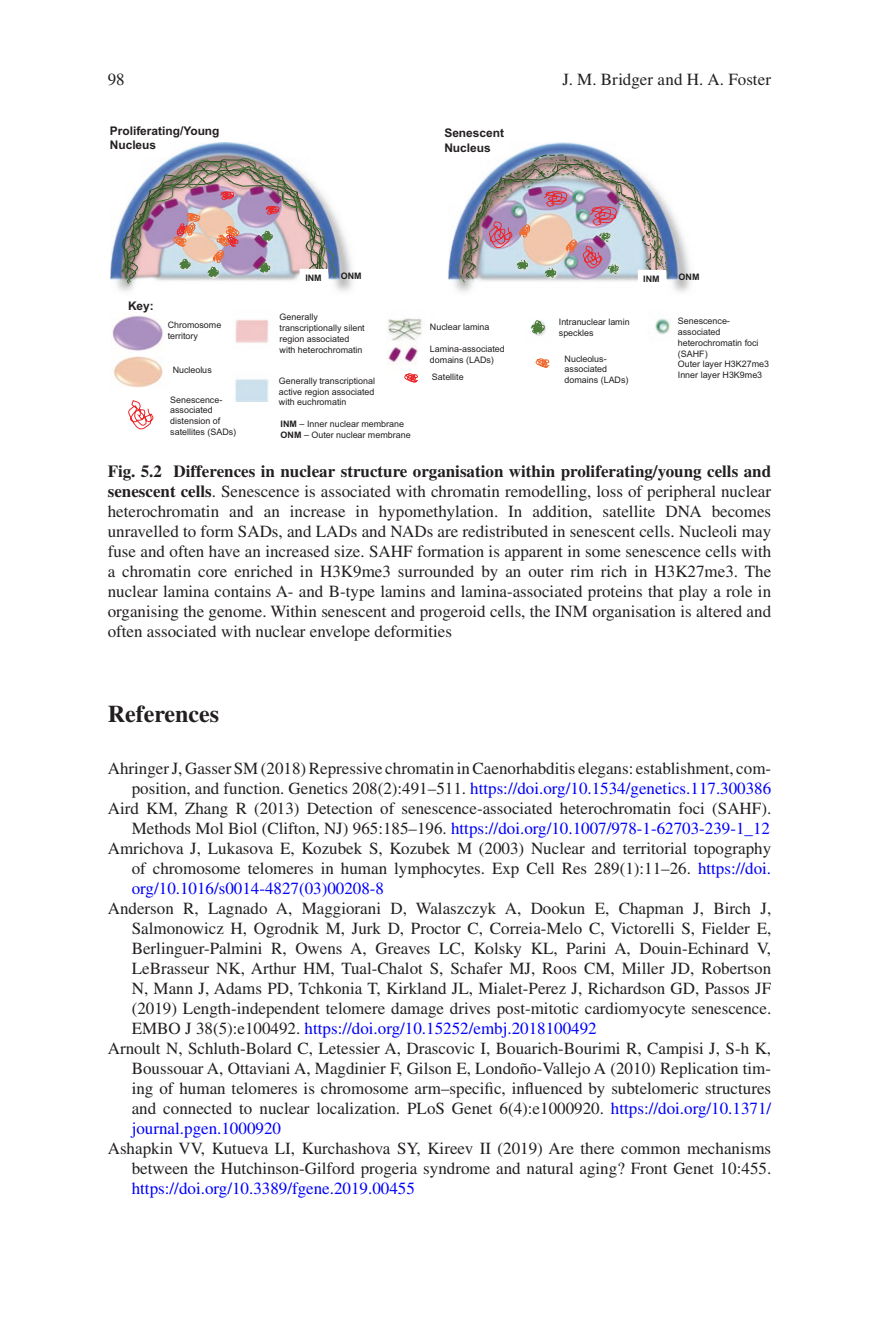
<style>
.page{position:relative;width:879px;height:1333px;background:#fff}
.page>*{position:absolute;margin:0;border:0;box-sizing:border-box;transform-origin:0 0}
.t1{font:700 24px "Times LT Std";color:#231f20}
.t2{font:17px/20px "Times LT Std";color:#231f20;text-align:right}
.t3{font:17px "Times LT Std";color:#0000fa}
.t4{font:17px "Times LT Std Roman 2";color:#231f20}
.t5{font:12px/14.2px "Arial Bold MT2";color:#231f20}
.t6{font:9px/10.8px "Arial MT2";color:#231f20}
.t7{font:9px "Arial Bold MT2";color:#1d1e1f}
.t8{font:9px "Arial Bold MT2";color:#231f20}
.s1{font-family:"Arial Bold MT2"}
.s2{font-weight:700}
.s3{color:#0000fa}
.s4{color:#231f20}
</style>
<div class="page">
<img style="left:111px;top:142px;width:579px;height:241px">
<svg style="left:400px;top:373px;width:19px;height:10px"></svg>
<svg style="left:336px;top:219px;width:214px;height:150px"></svg>
<img style="left:457px;top:153px;width:213px;height:136px">
<img style="left:121px;top:158px;width:215px;height:272px">
<div style="left:638px;top:270px;width:28px;height:18px;background:#fff"></div>
<div style="left:300px;top:269px;width:28px;height:18px;background:#fff"></div>
<p class="t2" style="left:108px;top:69px;width:18px">98</p>
<p class="t5" style="left:110px;top:124px;width:111px">Proliferating/Young<br>Nucleus</p>
<p class="t5" style="left:444px;top:126px;width:61px">Senescent<br>Nucleus</p>
<p class="t4" style="left:562px;top:70px;width:210px">J. M. Bridger and H. A. Foster</p>
<p class="t5" style="left:128px;top:299px;width:27px">Key:</p>
<p class="t6" style="left:168px;top:320px;width:55px">Chromosome territory</p>
<p class="t6" style="left:173px;top:364px;width:41px">Nucleolus</p>
<p class="t6" style="left:170px;top:394px;width:67px">Senescence&shy;associated distension of satellites (SADs)</p>
<p class="t7" style="left:341px;top:270px;width:22px">ONM</p>
<p class="t7" style="left:678px;top:271px;width:22px">ONM</p>
<p class="t7" style="left:305px;top:271px;width:18px">INM</p>
<p class="t8" style="left:643px;top:272px;width:18px">INM</p>
<p class="t6" style="left:280px;top:312px;width:87px">Generally transcriptionally silent region associated with heterochromatin</p>
<p class="t6" style="left:279px;top:375px;width:98px;text-align:justify">Generally transcriptional active region associated with euchromatin</p>
<p class="t6" style="left:281px;top:418px;width:131px"><span class="s1">INM</span> – Inner nuclear membrane<br><span class="s1">ONM</span> – Outer nuclear membrane</p>
<p class="t6" style="left:430px;top:322px;width:61px">Nuclear lamina</p>
<p class="t6" style="left:430px;top:343px;width:76px">Lamina-associated domains (LADs)</p>
<p class="t6" style="left:432px;top:371px;width:33px">Satellite</p>
<p class="t6" style="left:559px;top:316px;width:72px">Intranuclear lamin speckles</p>
<p class="t6" style="left:564px;top:353px;width:65px">Nucleolus&shy;associated domains (LADs)</p>
<p class="t6" style="left:678px;top:316px;width:93px">Senescence&shy;associated heterochromatin foci (SAHF)<br>Outer layer H3K27me3<br>Inner layer H3K9me3</p>
<p class="t2" style="left:108px;top:461px;width:665px;text-align:justify"><span class="s2">Fig. 5.2 Differences in nuclear structure organisation within proliferating/young cells and senescent cells</span>. Senescence is associated with chromatin remodelling, loss of peripheral nuclear heterochromatin and an increase in hypomethylation. In addition, satellite DNA becomes unravelled to form SADs, and LADs and NADs are redistributed in senescent cells. Nucleoli may fuse and often have an increased size. SAHF formation is apparent in some senescence cells with a chromatin core enriched in H3K9me3 surrounded by an outer rim rich in H3K27me3. The nuclear lamina contains A- and B-type lamins and lamina-associated proteins that play a role in organising the genome. Within senescent and progeroid cells, the INM organisation is altered and often associated with nuclear envelope deformities</p>
<h1 class="t1" style="left:108px;top:700px;width:113px">References</h1>
<p class="t2" style="left:108px;top:758px;width:665px">Ahringer J, Gasser SM (2018) Repressive chromatin in Caenorhabditis elegans: establishment, com-</p>
<p class="t2" style="left:132px;top:778px;width:641px">position, and function. Genetics 208(2):491–511. <span class="s3">https://doi.org/10.1534/genetics.117.300386</span></p>
<p class="t2" style="left:108px;top:798px;width:665px">Aird KM, Zhang R (2013) Detection of senescence-associated heterochromatin foci (SAHF).</p>
<p class="t3" style="left:132px;top:819px;width:640px"><span class="s4">Methods Mol Biol (Clifton, NJ) 965:185–196.</span> https://doi.org/10.1007/978-1-62703-239-1_12</p>
<p class="t2" style="left:108px;top:838px;width:665px">Amrichova J, Lukasova E, Kozubek S, Kozubek M (2003) Nuclear and territorial topography</p>
<p class="t2" style="left:132px;top:858px;width:641px">of chromosome telomeres in human lymphocytes. Exp Cell Res 289(1):11–26. <span class="s3">https://doi.</span></p>
<p class="t3" style="left:132px;top:879px;width:254px">org/10.1016/s0014-4827(03)00208-8</p>
<p class="t2" style="left:108px;top:898px;width:665px">Anderson R, Lagnado A, Maggiorani D, Walaszczyk A, Dookun E, Chapman J, Birch J,</p>
<p class="t2" style="left:132px;top:918px;width:641px">Salmonowicz H, Ogrodnik M, Jurk D, Proctor C, Correia-Melo C, Victorelli S, Fielder E,</p>
<p class="t2" style="left:132px;top:938px;width:641px">Berlinguer-Palmini R, Owens A, Greaves LC, Kolsky KL, Parini A, Douin-Echinard V,</p>
<p class="t2" style="left:132px;top:958px;width:641px">LeBrasseur NK, Arthur HM, Tual-Chalot S, Schafer MJ, Roos CM, Miller JD, Robertson</p>
<p class="t2" style="left:132px;top:978px;width:641px">N, Mann J, Adams PD, Tchkonia T, Kirkland JL, Mialet-Perez J, Richardson GD, Passos JF</p>
<p class="t2" style="left:132px;top:998px;width:641px">(2019) Length-independent telomere damage drives post-mitotic cardiomyocyte senescence.</p>
<p class="t3" style="left:132px;top:1019px;width:466px"><span class="s4">EMBO J 38(5):e100492.</span> https://doi.org/10.15252/embj.2018100492</p>
<p class="t2" style="left:108px;top:1038px;width:665px">Arnoult N, Schluth-Bolard C, Letessier A, Drascovic I, Bouarich-Bourimi R, Campisi J, S-h K,</p>
<p class="t2" style="left:132px;top:1058px;width:641px">Boussouar A, Ottaviani A, Magdinier F, Gilson E, Londoño-Vallejo A (2010) Replication tim-</p>
<p class="t2" style="left:132px;top:1078px;width:641px">ing of human telomeres is chromosome arm–specific, influenced by subtelomeric structures</p>
<p class="t2" style="left:132px;top:1098px;width:641px">and connected to nuclear localization. PLoS Genet 6(4):e1000920. <span class="s3">https://doi.org/10.1371/</span></p>
<p class="t3" style="left:132px;top:1119px;width:151px">journal.pgen.1000920</p>
<p class="t2" style="left:108px;top:1138px;width:665px">Ashapkin VV, Kutueva LI, Kurchashova SY, Kireev II (2019) Are there common mechanisms between the Hutchinson-Gilford progeria syndrome and natural aging? Front Genet 10:455.</p>
<p class="t3" style="left:132px;top:1179px;width:285px">https://doi.org/10.3389/fgene.2019.00455</p>
</div>
